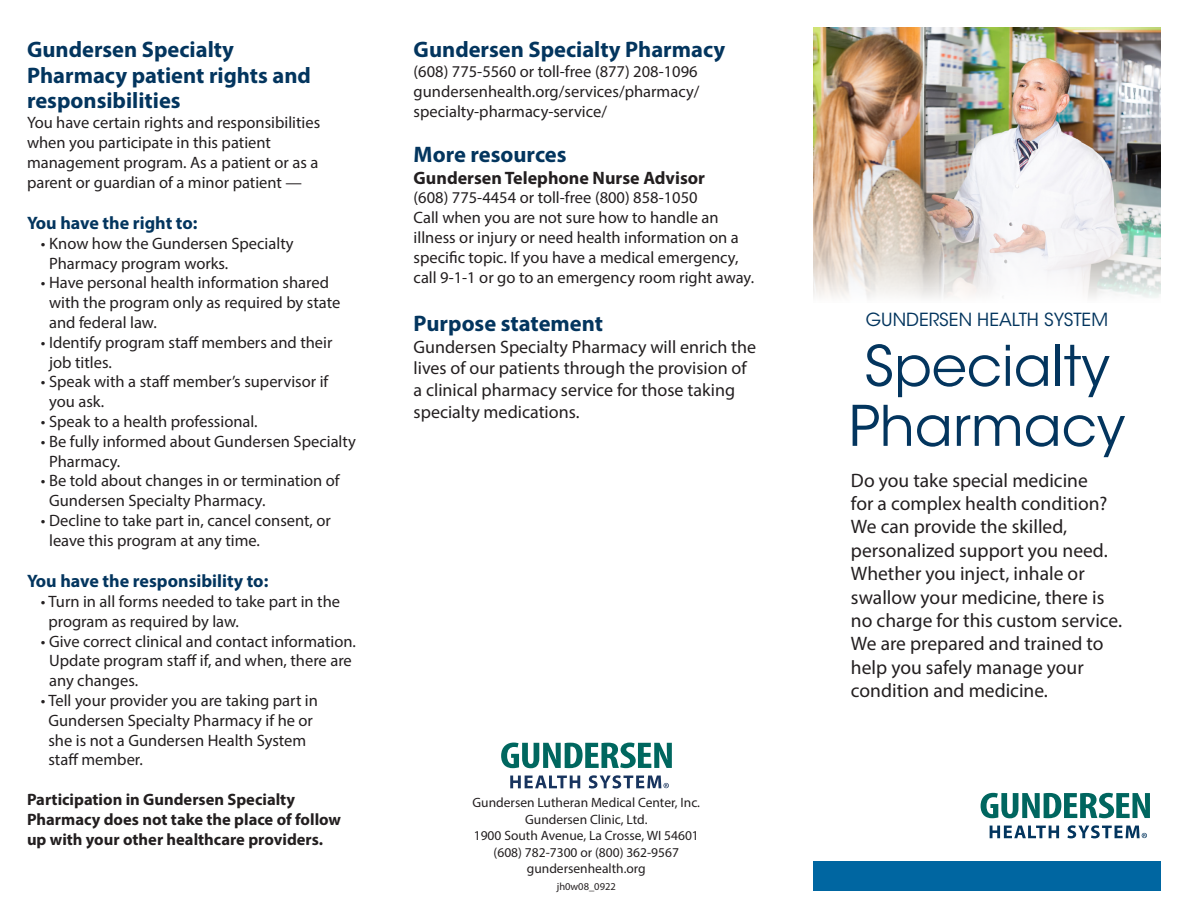
<style>
.page{position:relative;width:1188px;height:918px;background:#fff}
.page>*{position:absolute;margin:0;border:0;box-sizing:border-box;transform-origin:0 0}
.t1{font:55.5px "ITC Avant Garde Std";color:#03355e}
.t2{font:700 22.5px/25.5px "Myriad Pro";color:#03355e}
.t3{font:19.5px/23.4px "Myriad Pro";color:#231f20}
.t4{font:18px/21.6px "Myriad Pro";color:#231f20}
.t5{font:700 18px "Myriad Pro";color:#03355e}
.t6{font:700 18px "Myriad Pro";color:#231f20}
.t7{font:18px "ITC Avant Garde Std";color:#03355e}
.t8{font:16.5px/19.8px "Myriad Pro";color:#231f20}
.t9{font:700 16.5px/19.8px "Myriad Pro";color:#231f20}
.t10{font:13.5px "Myriad Pro";color:#231f20}
.t11{font:10.5px "Myriad Pro";color:#231f20}
</style>
<div class="page">
<div style="left:814px;top:862px;width:347px;height:29px;background:#0066a1"></div>
<svg style="left:990px;top:826px;width:69px;height:12px"></svg>
<svg style="left:981px;top:793px;width:169px;height:25px"></svg>
<svg style="left:1067px;top:825px;width:80px;height:13px"></svg>
<svg style="left:510px;top:776px;width:70px;height:12px"></svg>
<svg style="left:501px;top:743px;width:171px;height:25px"></svg>
<svg style="left:589px;top:775px;width:80px;height:14px"></svg>
<img style="left:813px;top:27px;width:348px;height:271px">
<p class="t2" style="left:27px;top:36px;width:285px">Gundersen Specialty<br>Pharmacy patient rights and responsibilities</p>
<p class="t8" style="left:27px;top:112px;width:295px">You have certain rights and responsibilities when you participate in this patient management program. As a patient or as a parent or guardian of a minor patient —</p>
<p class="t5" style="left:27px;top:211px;width:172px">You have the right to:</p>
<p class="t8" style="left:49px;top:233px;width:246px;text-indent:-8px">• Know how the Gundersen Specialty<br>Pharmacy program works.</p>
<p class="t8" style="left:49px;top:273px;width:293px;text-indent:-8px">• Have personal health information shared with the program only as required by state and federal law.</p>
<p class="t8" style="left:49px;top:332px;width:285px;text-indent:-8px">• Identify program staff members and their job titles.</p>
<p class="t8" style="left:49px;top:372px;width:281px;text-indent:-8px">• Speak with a staff member’s supervisor if you ask.</p>
<p class="t8" style="left:41px;top:411px;width:218px">• Speak to a health professional.</p>
<p class="t8" style="left:49px;top:431px;width:308px;text-indent:-8px">• Be fully informed about Gundersen Specialty<br>Pharmacy.</p>
<p class="t8" style="left:49px;top:471px;width:292px;text-indent:-8px">• Be told about changes in or termination of<br>Gundersen Specialty Pharmacy.</p>
<p class="t8" style="left:49px;top:510px;width:283px;text-indent:-8px">• Decline to take part in, cancel consent, or leave this program at any time.</p>
<p class="t5" style="left:27px;top:569px;width:243px">You have the responsibility to:</p>
<p class="t8" style="left:48px;top:591px;width:293px;text-indent:-7px">• Turn in all forms needed to take part in the program as required by law.</p>
<p class="t8" style="left:49px;top:631px;width:308px;text-indent:-8px">• Give correct clinical and contact information.<br>Update program staff if, and when, there are any changes.</p>
<p class="t8" style="left:48px;top:690px;width:271px;text-indent:-7px">• Tell your provider you are taking part in<br>Gundersen Specialty Pharmacy if he or she is not a Gundersen Health System staff member.</p>
<p class="t9" style="left:27px;top:789px;width:316px">Participation in Gundersen Specialty<br>Pharmacy does not take the place of follow up with your other healthcare providers.</p>
<p class="t2" style="left:414px;top:36px;width:313px">Gundersen Specialty Pharmacy</p>
<p class="t8" style="left:414px;top:61px;width:285px">(608) 775-5560 or toll-free (877) 208-1096</p>
<p class="t8" style="left:414px;top:81px;width:287px">gundersenhealth.org/services/pharmacy/ specialty-pharmacy-service/</p>
<p class="t2" style="left:414px;top:141px;width:154px">More resources</p>
<p class="t6" style="left:414px;top:166px;width:293px">Gundersen Telephone Nurse Advisor</p>
<p class="t8" style="left:414px;top:188px;width:285px">(608) 775-4454 or toll-free (800) 858-1050</p>
<p class="t8" style="left:414px;top:208px;width:342px">Call when you are not sure how to handle an illness or injury or need health information on a specific topic. If you have a medical emergency, call 9-1-1 or go to an emergency room right away.</p>
<p class="t2" style="left:414px;top:310px;width:191px">Purpose statement</p>
<p class="t4" style="left:414px;top:336px;width:344px">Gundersen Specialty Pharmacy will enrich the lives of our patients through the provision of a clinical pharmacy service for those taking specialty medications.</p>
<p class="t10" style="left:473px;top:794px;width:229px">Gundersen Lutheran Medical Center, Inc.</p>
<p class="t10" style="left:525px;top:811px;width:124px">Gundersen Clinic, Ltd.</p>
<p class="t10" style="left:474px;top:827px;width:227px">1900 South Avenue, La Crosse, WI 54601</p>
<p class="t10" style="left:494px;top:844px;width:187px">(608) 782-7300 or (800) 362-9567</p>
<p class="t10" style="left:527px;top:860px;width:120px">gundersenhealth.org</p>
<p class="t11" style="left:557px;top:880px;width:61px">jh0w08_0922</p>
<p class="t7" style="left:866px;top:308px;width:244px">GUNDERSEN HEALTH SYSTEM</p>
<p class="t1" style="left:864px;top:332px;width:247px">Specialty</p>
<p class="t1" style="left:849px;top:392px;width:278px">Pharmacy</p>
<p class="t3" style="left:851px;top:468px;width:273px">Do you take special medicine<br>for a complex health condition?<br>We can provide the skilled, personalized support you need.<br>Whether you inject, inhale or swallow your medicine, there is no charge for this custom service.<br>We are prepared and trained to help you safely manage your condition and medicine.</p>
</div>
